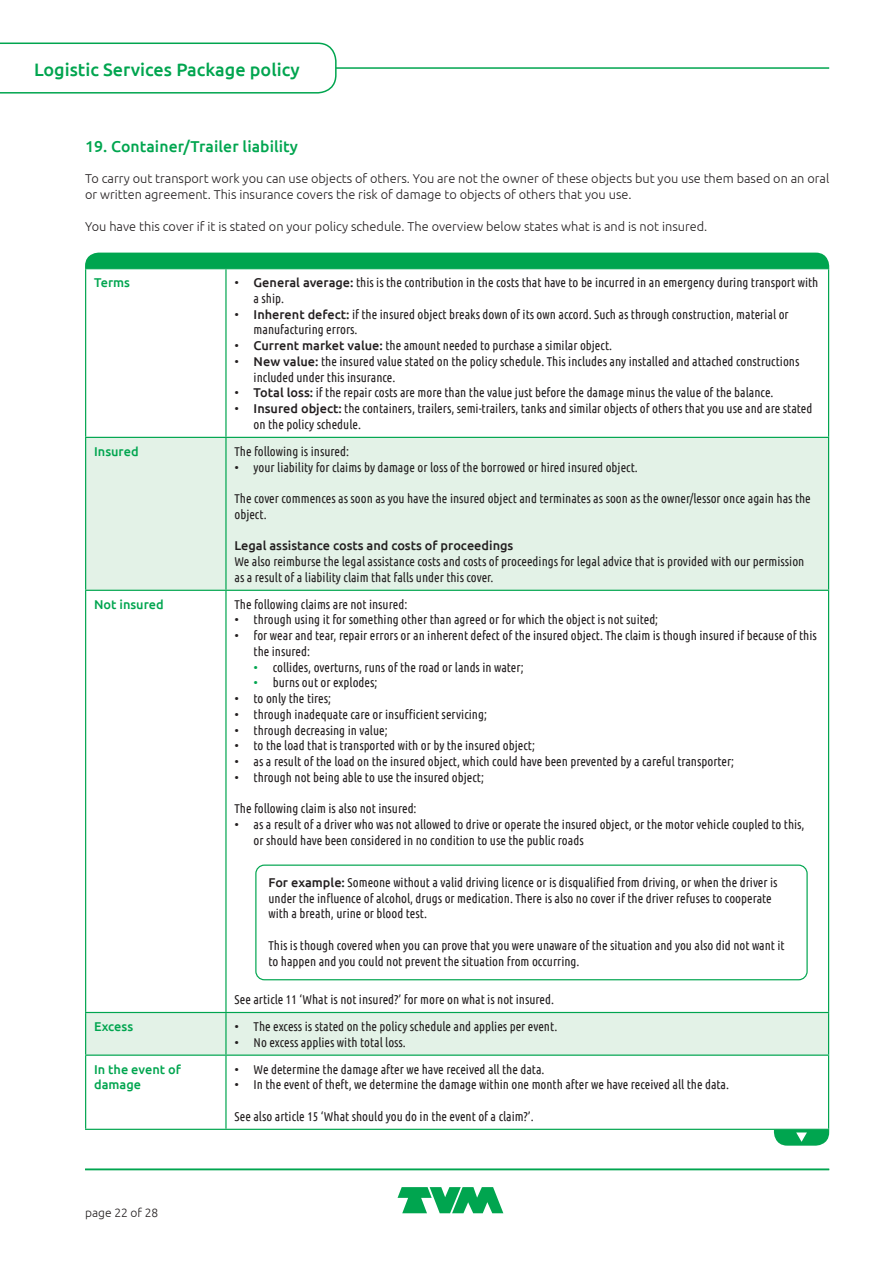
<style>
.page{position:relative;width:893px;height:1263px;background:#fff}
.page>*{position:absolute;margin:0;border:0;box-sizing:border-box;transform-origin:0 0}
.t1{font:500 18px "Ubuntu";color:#00a54f}
.Bodykop_gr_10_5pt{font:500 15.75px "Ubuntu";letter-spacing:.005em;color:#00a54f}
.Body_tabel{font:12.75px/15.8px "Ubuntu Condensed";color:#231f20}
.Body{font:300 12.75px/15.8px "Ubuntu";color:#231f20}
.Body-2{font:500 12.75px/15.8px "Ubuntu";color:#00a54f}
.Body_tabel-2{font:500 12.75px "Ubuntu";color:#231f20}
.t2{font:300 12px "Ubuntu";color:#231f20}
.s1{font-family:"Ubuntu";font-weight:300}
.s2{font-family:"Ubuntu";font-weight:500}
.s3{font-family:"Ubuntu";font-weight:300;color:#00a54f}
</style>
<div class="page">
<svg style="left:86px;top:438px;width:742px;height:616px"></svg>
<hr style="left:85px;top:268px;width:141px;height:1px;background:#00a54f">
<hr style="left:85px;top:269px;width:1px;height:168px;background:#00a54f">
<hr style="left:226px;top:268px;width:603px;height:1px;background:#00a54f">
<hr style="left:225px;top:269px;width:2px;height:168px;background:#00a54f">
<hr style="left:828px;top:269px;width:1px;height:168px;background:#00a54f">
<hr style="left:85px;top:437px;width:141px;height:1px;background:#00a54f">
<hr style="left:85px;top:438px;width:1px;height:152px;background:#00a54f">
<hr style="left:226px;top:437px;width:603px;height:1px;background:#00a54f">
<hr style="left:225px;top:438px;width:2px;height:152px;background:#00a54f">
<hr style="left:828px;top:438px;width:1px;height:152px;background:#00a54f">
<hr style="left:85px;top:590px;width:141px;height:1px;background:#00a54f">
<hr style="left:85px;top:591px;width:1px;height:421px;background:#00a54f">
<hr style="left:226px;top:590px;width:603px;height:1px;background:#00a54f">
<hr style="left:225px;top:591px;width:2px;height:421px;background:#00a54f">
<hr style="left:828px;top:591px;width:1px;height:421px;background:#00a54f">
<hr style="left:85px;top:1012px;width:141px;height:1px;background:#00a54f">
<hr style="left:85px;top:1013px;width:1px;height:41px;background:#00a54f">
<hr style="left:226px;top:1012px;width:603px;height:1px;background:#00a54f">
<hr style="left:225px;top:1013px;width:2px;height:41px;background:#00a54f">
<hr style="left:828px;top:1013px;width:1px;height:41px;background:#00a54f">
<hr style="left:85px;top:1054px;width:141px;height:2px;background:#00a54f">
<hr style="left:85px;top:1056px;width:1px;height:73px;background:#00a54f">
<hr style="left:226px;top:1054px;width:603px;height:2px;background:#00a54f">
<hr style="left:225px;top:1056px;width:2px;height:73px;background:#00a54f">
<hr style="left:828px;top:1056px;width:1px;height:73px;background:#00a54f">
<hr style="left:85px;top:1129px;width:141px;height:1px;background:#00a54f">
<hr style="left:226px;top:1129px;width:603px;height:1px;background:#00a54f">
<div style="left:255px;top:864px;width:553px;height:116px;border:1px solid #00a54f;border-radius:9px"></div>
<div style="left:85px;top:253px;width:744px;height:15px;background:#00a54f"></div>
<svg style="left:774px;top:1130px;width:55px;height:16px"></svg>
<hr style="left:85px;top:67px;width:744px;height:2px;background:#00a54f">
<svg style="left:0;top:42px;width:337px;height:52px"></svg>
<svg style="left:398px;top:1187px;width:105px;height:26px"></svg>
<hr style="left:85px;top:1169px;width:744px;height:1px;background:#00a54f">
<h1 class="t1" style="left:34px;top:58px;width:267px">Logistic Services Package policy</h1>
<p class="Bodykop_gr_10_5pt" style="left:85px;top:136px;width:215px">19. Container/Trailer liability</p>
<p class="Body" style="left:85px;top:171px;width:746px">To carry out transport work you can use objects of others. You are not the owner of these objects but you use them based on an oral or written agreement. This insurance covers the risk of damage to objects of others that you use.</p>
<p class="Body" style="left:85px;top:218px;width:624px">You have this cover if it is stated on your policy schedule. The overview below states what is and is not insured.</p>
<p class="Body-2" style="left:94px;top:274px;width:37px">Terms</p>
<p class="Body_tabel" style="left:254px;top:274px;width:566px;text-indent:-19px"><span class="s1">•</span> <span class="s2">General average:</span> this is the contribution in the costs that have to be incurred in an emergency during transport with a ship.</p>
<p class="Body_tabel" style="left:254px;top:306px;width:537px;text-indent:-19px"><span class="s1">•</span> <span class="s2">Inherent defect:</span> if the insured object breaks down of its own accord. Such as through construction, material or manufacturing errors.</p>
<p class="Body_tabel" style="left:234px;top:337px;width:379px"><span class="s1">•</span> <span class="s2">Current market value:</span> the amount needed to purchase a similar object.</p>
<p class="Body_tabel" style="left:254px;top:353px;width:547px;text-indent:-19px"><span class="s1">•</span> <span class="s2">New value:</span> the insured value stated on the policy schedule. This includes any installed and attached constructions included under this insurance.</p>
<p class="Body_tabel" style="left:234px;top:384px;width:541px"><span class="s1">•</span> <span class="s2">Total loss:</span> if the repair costs are more than the value just before the damage minus the value of the balance.</p>
<p class="Body_tabel" style="left:254px;top:400px;width:560px;text-indent:-19px"><span class="s1">•</span> <span class="s2">Insured object:</span> the containers, trailers, semi-trailers, tanks and similar objects of others that you use and are stated on the policy schedule.</p>
<p class="Body-2" style="left:94px;top:443px;width:46px">Insured</p>
<p class="Body_tabel" style="left:234px;top:443px;width:116px">The following is insured:</p>
<p class="Body_tabel" style="left:234px;top:459px;width:405px"><span class="s1">•</span> your liability for claims by damage or loss of the borrowed or hired insured object.</p>
<p class="Body_tabel" style="left:234px;top:490px;width:578px">The cover commences as soon as you have the insured object and terminates as soon as the owner/lessor once again has the object.</p>
<p class="Body_tabel-2" style="left:234px;top:538px;width:280px">Legal assistance costs and costs of proceedings</p>
<p class="Body_tabel" style="left:234px;top:553px;width:571px">We also reimburse the legal assistance costs and costs of proceedings for legal advice that is provided with our permission as a result of a liability claim that falls under this cover.</p>
<p class="Body-2" style="left:94px;top:596px;width:71px">Not insured</p>
<p class="Body_tabel" style="left:234px;top:596px;width:174px">The following claims are not insured:</p>
<p class="Body_tabel" style="left:234px;top:612px;width:425px"><span class="s1">•</span> through using it for something other than agreed or for which the object is not suited;</p>
<p class="Body_tabel" style="left:254px;top:627px;width:565px;text-indent:-19px"><span class="s1">•</span> for wear and tear, repair errors or an inherent defect of the insured object. The claim is though insured if because of this the insured:</p>
<p class="Body_tabel" style="left:254px;top:659px;width:272px"><span class="s3">•</span> collides, overturns, runs of the road or lands in water;</p>
<p class="Body_tabel" style="left:254px;top:675px;width:125px"><span class="s3">•</span> burns out or explodes;</p>
<p class="Body_tabel" style="left:234px;top:690px;width:98px"><span class="s1">•</span> to only the tires;</p>
<p class="Body_tabel" style="left:234px;top:706px;width:254px"><span class="s1">•</span> through inadequate care or insufficient servicing;</p>
<p class="Body_tabel" style="left:234px;top:722px;width:155px"><span class="s1">•</span> through decreasing in value;</p>
<p class="Body_tabel" style="left:234px;top:738px;width:302px"><span class="s1">•</span> to the load that is transported with or by the insured object;</p>
<p class="Body_tabel" style="left:234px;top:753px;width:501px"><span class="s1">•</span> as a result of the load on the insured object, which could have been prevented by a careful transporter;</p>
<p class="Body_tabel" style="left:234px;top:769px;width:251px"><span class="s1">•</span> through not being able to use the insured object;</p>
<p class="Body_tabel" style="left:234px;top:801px;width:184px">The following claim is also not insured:</p>
<p class="Body_tabel" style="left:254px;top:816px;width:552px;text-indent:-19px"><span class="s1">•</span> as a result of a driver who was not allowed to drive or operate the insured object, or the motor vehicle coupled to this, or should have been considered in no condition to use the public roads</p>
<p class="Body_tabel" style="left:268px;top:874px;width:511px"><span class="s2">For example:</span> Someone without a valid driving licence or is disqualified from driving, or when the driver is under the influence of alcohol, drugs or medication. There is also no cover if the driver refuses to cooperate with a breath, urine or blood test.</p>
<p class="Body_tabel" style="left:268px;top:937px;width:518px">This is though covered when you can prove that you were unaware of the situation and you also did not want it to happen and you could not prevent the situation from occurring.</p>
<p class="Body_tabel" style="left:234px;top:991px;width:321px">See article 11 ‘What is not insured?’ for more on what is not insured.</p>
<p class="Body-2" style="left:94px;top:1018px;width:41px">Excess</p>
<p class="Body_tabel" style="left:234px;top:1018px;width:324px"><span class="s1">•</span> The excess is stated on the policy schedule and applies per event.</p>
<p class="Body_tabel" style="left:234px;top:1034px;width:173px"><span class="s1">•</span> No excess applies with total loss.</p>
<p class="Body-2" style="left:94px;top:1061px;width:88px">In the event of damage</p>
<p class="Body_tabel" style="left:234px;top:1061px;width:312px"><span class="s1">•</span> We determine the damage after we have received all the data.</p>
<p class="Body_tabel" style="left:234px;top:1076px;width:496px"><span class="s1">•</span> In the event of theft, we determine the damage within one month after we have received all the data.</p>
<p class="Body_tabel" style="left:234px;top:1108px;width:301px">See also article 15 ‘What should you do in the event of a claim?’.</p>
<p class="t2" style="left:85px;top:1205px;width:75px">page 22 of 28</p>
</div>
